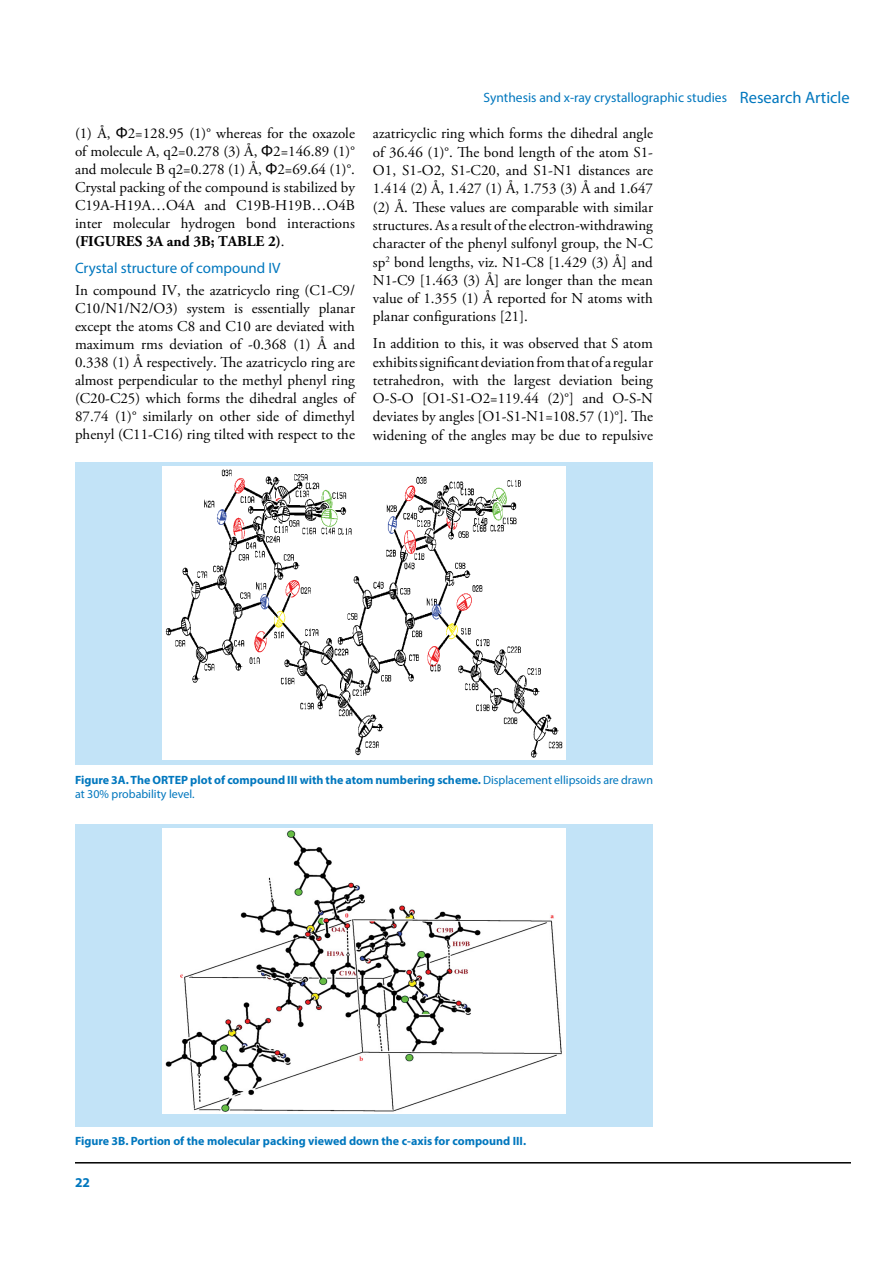
<style>
.page{position:relative;width:893px;height:1263px;background:#fff}
.page>*{position:absolute;margin:0;border:0;box-sizing:border-box;transform-origin:0 0}
.t1{font:15px/18.3px "Adobe Garamond Pro";color:#000;text-align:justify}
.t2{font:15px "Myriad Pro";color:#0077be}
.t3{font:13.5px "Myriad Pro";color:#0077be}
.t4{font:700 13.5px "Myriad Pro";color:#0077be}
.t5{font:700 12px/14.4px "Myriad Pro";color:#0077be}
.s1{font-family:"Arial"}
.s2{font-weight:700}
.s3{font-size:16.5px}
.s4{font-weight:400}
</style>
<div class="page">
<hr style="left:75px;top:1162px;width:776px;height:1px;background:#000">
<div style="left:75px;top:462px;width:578px;height:303px;background:#c2e3f7"></div>
<img style="left:163px;top:467px;width:402px;height:293px">
<div style="left:75px;top:824px;width:578px;height:303px;background:#c2e3f7"></div>
<img style="left:163px;top:828px;width:402px;height:285px">
<p class="t1" style="left:75px;top:125px;width:281px">(1) Å, <span class="s1">Φ</span>2=128.95 (1)° whereas for the oxazole of molecule A, q2=0.278 (3) Å, <span class="s1">Φ</span>2=146.89 (1)° and molecule B q2=0.278 (1) Å, <span class="s1">Φ</span>2=69.64 (1)°.<br>Crystal packing of the compound is stabilized by C19A-H19A…O4A and C19B-H19B…O4B inter molecular hydrogen bond interactions <span class="s2">(FIGURES 3A and 3B; TABLE 2)</span>.</p>
<p class="t2" style="left:75px;top:259px;width:207px">Crystal structure of compound IV</p>
<p class="t1" style="left:75px;top:282px;width:281px">In compound IV, the azatricyclo ring (C1-C9/ C10/N1/N2/O3) system is essentially planar except the atoms C8 and C10 are deviated with maximum rms deviation of -0.368 (1) Å and 0.338 (1) Å respectively. The azatricyclo ring are almost perpendicular to the methyl phenyl ring (C20-C25) which forms the dihedral angles of 87.74 (1)° similarly on other side of dimethyl phenyl (C11-C16) ring tilted with respect to the</p>
<p class="t3" style="left:484px;top:89px;width:368px">Synthesis and x-ray crystallographic studies <span class="s3">Research Article</span></p>
<p class="t1" style="left:373px;top:125px;width:282px">azatricyclic ring which forms the dihedral angle of 36.46 (1)°. The bond length of the atom S1- O1, S1-O2, S1-C20, and S1-N1 distances are 1.414 (2) Å, 1.427 (1) Å, 1.753 (3) Å and 1.647 (2) Å. These values are comparable with similar structures. As a result of the electron-withdrawing character of the phenyl sulfonyl group, the N-C sp<sup>2</sup> bond lengths, viz. N1-C8 [1.429 (3) Å] and N1-C9 [1.463 (3) Å] are longer than the mean value of 1.355 (1) Å reported for N atoms with planar configurations [21].</p>
<p class="t1" style="left:373px;top:335px;width:281px">In addition to this, it was observed that S atom exhibits significant deviation from that of a regular tetrahedron, with the largest deviation being O-S-O [O1-S1-O2=119.44 (2)°] and O-S-N deviates by angles [O1-S1-N1=108.57 (1)°]. The widening of the angles may be due to repulsive</p>
<p class="t5" style="left:75px;top:772px;width:579px">Figure 3A. The ORTEP plot of compound III with the atom numbering scheme. <span class="s4">Displacement ellipsoids are drawn at 30% probability level.</span></p>
<p class="t5" style="left:75px;top:1134px;width:453px">Figure 3B. Portion of the molecular packing viewed down the c-axis for compound III.</p>
<p class="t4" style="left:75px;top:1174px;width:16px">22</p>
</div>
